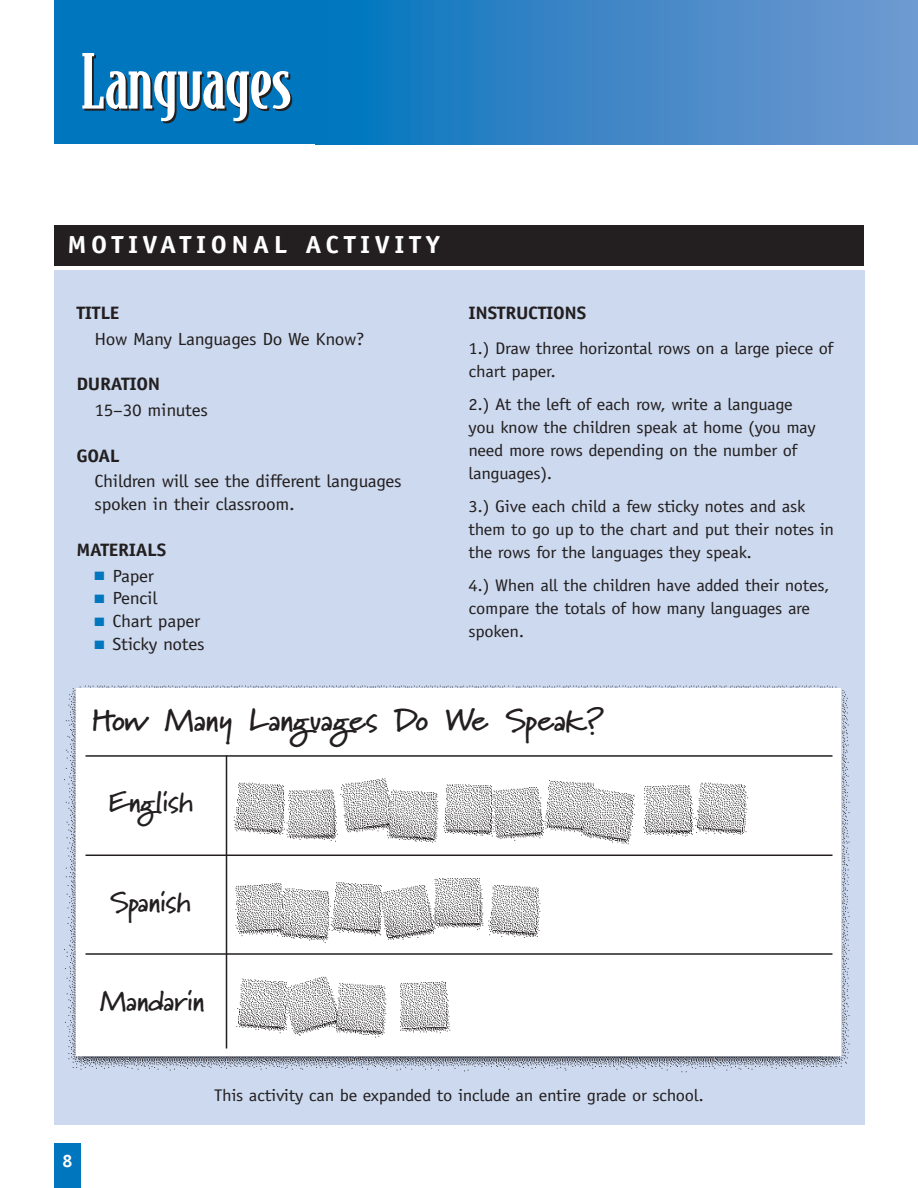
<style>
.page{position:relative;width:918px;height:1188px;background:#fff}
.page>*{position:absolute;margin:0;border:0;box-sizing:border-box;transform-origin:0 0}
.t1{font:500 72px "Bodega Serif";letter-spacing:-.01em;color:#fff}
.t2{font:700 30px "Marydale";letter-spacing:-.025em;color:#231f20;scale:1.1 1}
.t3{font:700 27px "Marydale";letter-spacing:-.015em;color:#231f20;scale:1.1 1}
.t4{font:700 24.75px "Officina Sans";letter-spacing:.165em;color:#fff;scale:1.1 1}
.t5{font:700 18px "Officina Sans";letter-spacing:-.015em;color:#231f20;scale:1.1 1}
.t6{font:700 18px "Officina Sans";color:#fff}
.t7{font:17.7px/22.8px "Officina Sans";letter-spacing:-.015em;color:#231f20;scale:1.1 1}
.t8{font:16.8px/23px "Officina Sans";letter-spacing:-.015em;color:#231f20;scale:1.1 1}
.s1{color:#0076be}
</style>
<div class="page">
<div style="left:54px;top:270px;width:810px;height:855px;background:#ccd9ee"></div>
<div style="left:54px;top:0;width:270px;height:144px;background:#0076be"></div>
<div style="left:316px;top:0;width:602px;height:144px;background:linear-gradient(to right,#0275bd,#7699d0)"></div>
<div style="left:54px;top:225px;width:810px;height:41px;background:#231f20"></div>
<div style="left:54px;top:1143px;width:27px;height:45px;background:#0076be"></div>
<img style="left:64px;top:652px;width:801px;height:441px">
<hr style="left:86px;top:755px;width:746px;height:2px;background:#231f20">
<hr style="left:86px;top:855px;width:746px;height:1px;background:#231f20">
<hr style="left:86px;top:953px;width:746px;height:2px;background:#231f20">
<hr style="left:226px;top:755px;width:1px;height:294px;background:#231f20">
<h1 class="t1" style="left:81px;top:42px;width:212px">Languages</h1>
<h3 class="t4" style="left:68px;top:236px;width:340px">MOTIVATIONAL ACTIVITY</h3>
<p class="t5" style="left:76px;top:306px;width:41px">TITLE</p>
<p class="t7" style="left:94px;top:329px;width:247px">How Many Languages Do We Know?</p>
<p class="t5" style="left:76px;top:377px;width:78px">DURATION</p>
<p class="t7" style="left:94px;top:400px;width:105px">15–30 minutes</p>
<p class="t5" style="left:76px;top:449px;width:41px">GOAL</p>
<p class="t7" style="left:94px;top:471px;width:281px">Children will see the different languages spoken in their classroom.</p>
<p class="t5" style="left:76px;top:543px;width:83px">MATERIALS</p>
<p class="t7" style="left:94px;top:566px;width:56px"><span class="s1">■</span> Paper</p>
<p class="t7" style="left:94px;top:588px;width:59px"><span class="s1">■</span> Pencil</p>
<p class="t7" style="left:94px;top:611px;width:98px"><span class="s1">■</span> Chart paper</p>
<p class="t7" style="left:94px;top:634px;width:102px"><span class="s1">■</span> Sticky notes</p>
<p class="t5" style="left:469px;top:306px;width:108px">INSTRUCTIONS</p>
<p class="t8" style="left:469px;top:338px;width:333px">1.) Draw three horizontal rows on a large piece of chart paper.</p>
<p class="t8" style="left:469px;top:394px;width:317px">2.) At the left of each row, write a language you know the children speak at home (you may need more rows depending on the number of languages).</p>
<p class="t8" style="left:469px;top:496px;width:334px">3.) Give each child a few sticky notes and ask them to go up to the chart and put their notes in the rows for the languages they speak.</p>
<p class="t8" style="left:469px;top:575px;width:330px">4.) When all the children have added their notes, compare the totals of how many languages are spoken.</p>
<h2 class="t2" style="left:93px;top:703px;width:468px">How Many Languages Do We Speak?</h2>
<h3 class="t3" style="left:109px;top:786px;width:78px">English</h3>
<h3 class="t3" style="left:111px;top:885px;width:75px">Spanish</h3>
<h3 class="t3" style="left:100px;top:985px;width:96px">Mandarin</h3>
<p class="t6" style="left:62px;top:1154px;width:12px">8</p>
<p class="t8" style="left:214px;top:1086px;width:447px">This activity can be expanded to include an entire grade or school.</p>
</div>
